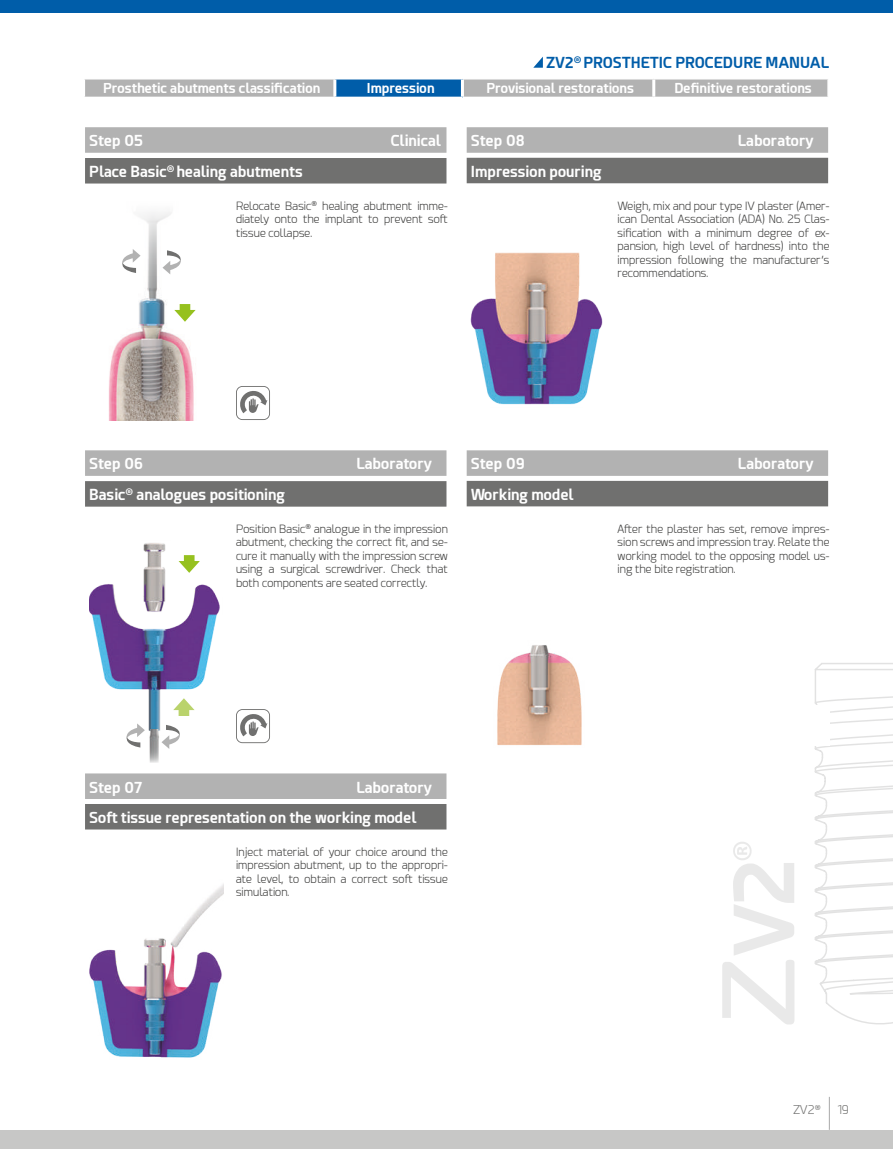
<style>
.page{position:relative;width:893px;height:1149px;background:#fff}
.page>*{position:absolute;margin:0;border:0;box-sizing:border-box;transform-origin:0 0}
.t1{font:700 15px/30.5px "Esphimere";color:#fff}
.t2{font:700 15px "Esphimere";color:#005da9}
.t3{font:700 13.5px "Esphimere";color:#fff}
.t4{font:300 12px "Esphimere";color:#70706f}
.t5{font:300 11.25px/13.5px "Esphimere";color:#3d3d3c;text-align:justify}
</style>
<div class="page">
<div style="left:0;top:0;width:893px;height:13px;background:#005da9"></div>
<div style="left:0;top:1129px;width:893px;height:19px;background:#c7c7c6"></div>
<hr style="left:829px;top:1096px;width:1px;height:33px;background:#b2b2b2">
<svg style="left:533px;top:57px;width:10px;height:11px"></svg>
<svg style="left:84px;top:79px;width:744px;height:18px;background:#99a8b4"></svg>
<hr style="left:333px;top:79px;width:3px;height:18px;background:#fff">
<hr style="left:461px;top:79px;width:3px;height:18px;background:#fff">
<hr style="left:652px;top:79px;width:3px;height:18px;background:#fff">
<svg style="left:722px;top:842px;width:72px;height:182px"></svg>
<svg style="left:814px;top:663px;width:79px;height:362px"></svg>
<div style="left:85px;top:127px;width:361px;height:26px;background:#b2b2b2"></div>
<div style="left:85px;top:158px;width:361px;height:25px;background:#70706f"></div>
<img style="left:108px;top:212px;width:86px;height:208px">
<svg style="left:236px;top:386px;width:34px;height:34px"></svg>
<div style="left:85px;top:450px;width:361px;height:25px;background:#b2b2b2"></div>
<div style="left:85px;top:481px;width:361px;height:25px;background:#70706f"></div>
<img style="left:89px;top:543px;width:131px;height:186px">
<svg style="left:236px;top:709px;width:34px;height:34px"></svg>
<div style="left:85px;top:773px;width:361px;height:25px;background:#b2b2b2"></div>
<div style="left:85px;top:803px;width:361px;height:26px;background:#70706f"></div>
<img style="left:89px;top:885px;width:134px;height:173px">
<div style="left:467px;top:127px;width:361px;height:26px;background:#b2b2b2"></div>
<div style="left:467px;top:158px;width:361px;height:25px;background:#70706f"></div>
<img style="left:471px;top:252px;width:132px;height:153px">
<div style="left:467px;top:450px;width:361px;height:25px;background:#b2b2b2"></div>
<div style="left:467px;top:480px;width:361px;height:26px;background:#70706f"></div>
<div style="left:618px;top:704px;width:211px;height:41px;background:#fff"></div>
<img style="left:497px;top:645px;width:85px;height:100px">
<svg style="left:120px;top:249px;width:21px;height:24px"></svg>
<svg style="left:174px;top:304px;width:22px;height:18px"></svg>
<svg style="left:162px;top:250px;width:21px;height:24px"></svg>
<svg style="left:179px;top:555px;width:21px;height:17px"></svg>
<svg style="left:173px;top:698px;width:22px;height:17px"></svg>
<svg style="left:124px;top:723px;width:21px;height:6px"></svg>
<svg style="left:162px;top:724px;width:20px;height:5px"></svg>
<img style="left:126px;top:729px;width:54px;height:33px">
<h1 class="t2" style="left:546px;top:53px;width:285px">ZV2<sup>®</sup> PROSTHETIC PROCEDURE MANUAL</h1>
<p class="t3" style="left:103px;top:80px;width:219px">Prosthetic abutments classification</p>
<p class="t3" style="left:367px;top:80px;width:69px">Impression</p>
<p class="t3" style="left:486px;top:80px;width:149px">Provisional restorations</p>
<p class="t3" style="left:674px;top:80px;width:139px">Definitive restorations</p>
<h1 class="t1" style="left:89px;top:125px;width:55px">Step 05</h1>
<h1 class="t1" style="left:391px;top:125px;width:52px">Clinical</h1>
<h1 class="t1" style="left:89px;top:156px;width:215px">Place Basic<sup>®</sup> healing abutments</h1>
<p class="t5" style="left:236px;top:199px;width:213px">Relocate Basic<sup>®</sup> healing abutment imme&shy;diately onto the implant to prevent soft tissue collapse.</p>
<h1 class="t1" style="left:471px;top:125px;width:55px">Step 08</h1>
<h1 class="t1" style="left:738px;top:125px;width:77px">Laboratory</h1>
<h1 class="t1" style="left:471px;top:156px;width:132px">Impression pouring</h1>
<p class="t5" style="left:618px;top:199px;width:213px">Weigh, mix and pour type IV plaster (Amer&shy;ican Dental Association (ADA) No. 25 Clas&shy;sification with a minimum degree of ex&shy;pansion, high level of hardness) into the impression following the manufacturer’s recommendations.</p>
<h1 class="t1" style="left:89px;top:448px;width:55px">Step 06</h1>
<h1 class="t1" style="left:356px;top:448px;width:77px">Laboratory</h1>
<h1 class="t1" style="left:89px;top:479px;width:197px">Basic<sup>®</sup> analogues positioning</h1>
<p class="t5" style="left:236px;top:522px;width:213px">Position Basic<sup>®</sup> analogue in the impression abutment, checking the correct fit, and se&shy;cure it manually with the impression screw using a surgical screwdriver. Check that both components are seated correctly.</p>
<h1 class="t1" style="left:471px;top:448px;width:55px">Step 09</h1>
<h1 class="t1" style="left:738px;top:448px;width:77px">Laboratory</h1>
<h1 class="t1" style="left:471px;top:479px;width:104px">Working model</h1>
<p class="t5" style="left:618px;top:522px;width:213px">After the plaster has set, remove impres&shy;sion screws and impression tray. Relate the working model to the opposing model us&shy;ing the bite registration.</p>
<h1 class="t1" style="left:89px;top:771px;width:344px;text-indent:267px">Laboratory<br>Soft tissue representation on the working model</h1>
<p class="t5" style="left:236px;top:844px;width:213px">Inject material of your choice around the impression abutment, up to the appropri&shy;ate level, to obtain a correct soft tissue simulation.</p>
<h1 class="t1" style="left:89px;top:771px;width:55px">Step 07</h1>
<p class="t4" style="left:793px;top:1102px;width:29px">ZV2<sup>®</sup></p>
<p class="t4" style="left:837px;top:1102px;width:13px">19</p>
</div>
